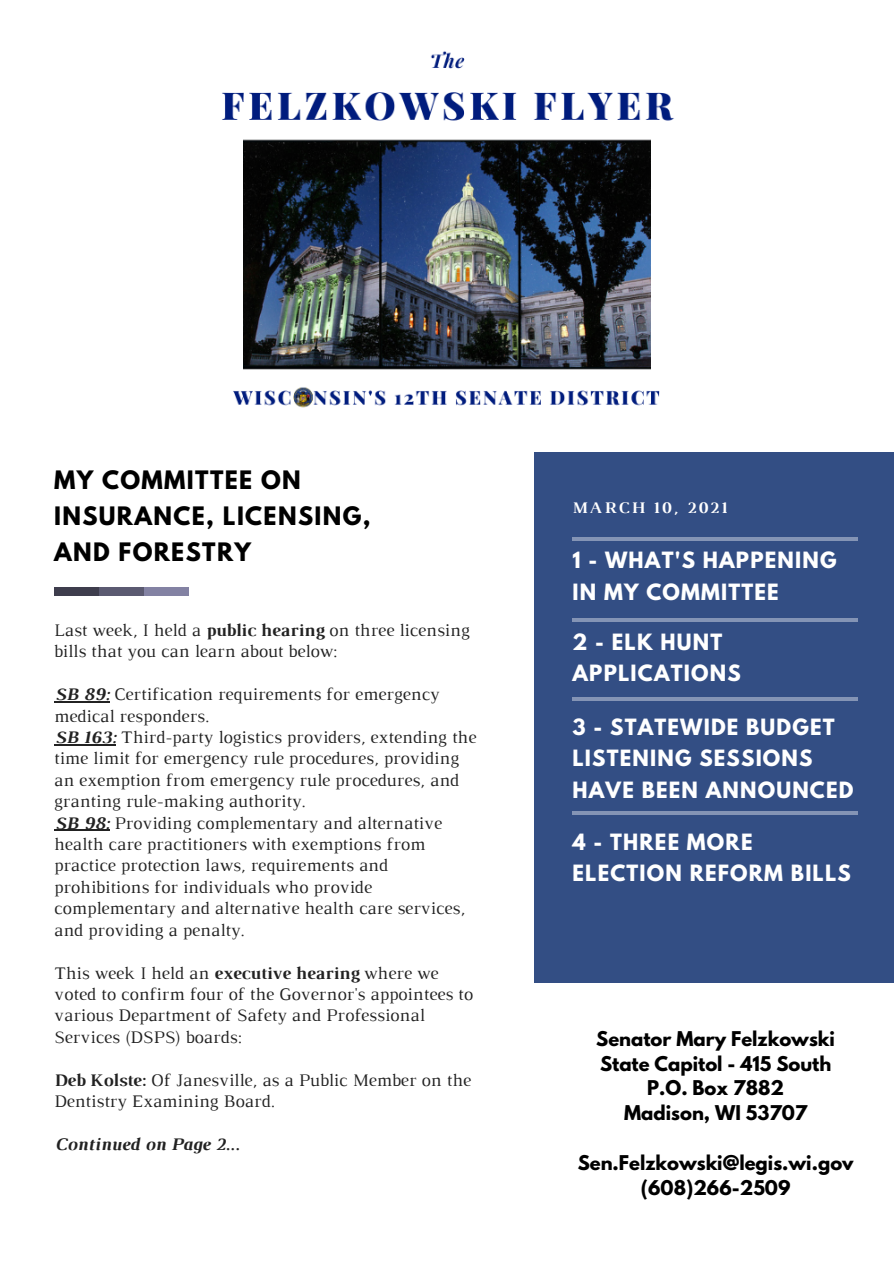
<style>
.page{position:relative;width:894px;height:1264px;background:#fff}
.page>*{position:absolute;margin:0;border:0;box-sizing:border-box;transform-origin:0 0}
.t1{font:700 22.5px/36px "League Spartan";letter-spacing:.06em;color:#000}
.t2{font:700 19.8px/31.5px "League Spartan";letter-spacing:.06em;color:#fff}
.t3{font:18px/21.5px "Luthier";color:#222}
.t4{font:700 18px "League Spartan";color:#000}
.t5{font:italic 700 18px "Luthier";color:#222}
.t6{font:700 16.5px "Luthier";letter-spacing:.14em;color:#fff}
.s1{font-weight:700}
.s2{font-weight:700;font-style:italic}
</style>
<div class="page">
<div style="left:533px;top:452px;width:360px;height:530px;background:#334e84"></div>
<hr style="left:54px;top:701px;width:55px;height:1px;background:#222">
<hr style="left:54px;top:744px;width:62px;height:1px;background:#222">
<hr style="left:54px;top:829px;width:55px;height:2px;background:#222">
<div style="left:54px;top:587px;width:44px;height:9px;background:#3e3d4d"></div>
<div style="left:99px;top:587px;width:44px;height:9px;background:#5b5a71"></div>
<div style="left:144px;top:587px;width:44px;height:9px;background:#8382a3"></div>
<hr style="left:572px;top:618px;width:285px;height:3px;background:#fff">
<hr style="left:572px;top:537px;width:285px;height:3px;background:#fff">
<img style="left:222px;top:51px;width:452px;height:357px">
<hr style="left:572px;top:697px;width:285px;height:3px;background:#fff">
<hr style="left:572px;top:811px;width:285px;height:3px;background:#fff">
<p class="t1" style="left:54px;top:465px;width:318px">MY COMMITTEE ON<br>INSURANCE, LICENSING,<br>AND FORESTRY</p>
<p class="t3" style="left:54px;top:621px;width:417px">Last week, I held a <span class="s1">public hearing</span> on three licensing bills that you can learn about below:</p>
<p class="t3" style="left:54px;top:685px;width:387px"><span class="s2">SB 89:</span> Certification requirements for emergency medical responders.</p>
<p class="t3" style="left:54px;top:727px;width:423px"><span class="s2">SB 163:</span> Third-party logistics providers, extending the time limit for emergency rule procedures, providing an exemption from emergency rule procedures, and granting rule-making authority.</p>
<p class="t3" style="left:54px;top:813px;width:412px"><span class="s2">SB 98:</span> Providing complementary and alternative health care practitioners with exemptions from practice protection laws, requirements and prohibitions for individuals who provide complementary and alternative health care services, and providing a penalty.</p>
<p class="t3" style="left:54px;top:963px;width:420px">This week I held an <span class="s1">executive hearing</span> where we voted to confirm four of the Governor's appointees to various Department of Safety and Professional Services (DSPS) boards:</p>
<p class="t3" style="left:54px;top:1070px;width:418px"><span class="s1">Deb Kolste:</span> Of Janesville, as a Public Member on the<br>Dentistry Examining Board.</p>
<p class="t5" style="left:54px;top:1137px;width:187px">Continued on Page 2...</p>
<p class="t6" style="left:572px;top:502px;width:156px">MARCH 10, 2021</p>
<p class="t2" style="left:572px;top:547px;width:265px">1 - WHAT'S HAPPENING<br>IN MY COMMITTEE</p>
<p class="t2" style="left:572px;top:628px;width:170px">2 - ELK HUNT<br>APPLICATIONS</p>
<p class="t2" style="left:572px;top:713px;width:282px">3 - STATEWIDE BUDGET<br>LISTENING SESSIONS<br>HAVE BEEN ANNOUNCED</p>
<p class="t2" style="left:572px;top:828px;width:280px">4 - THREE MORE<br>ELECTION REFORM BILLS</p>
<p class="t4" style="left:596px;top:1029px;width:240px">Senator Mary Felzkowski</p>
<p class="t4" style="left:600px;top:1054px;width:232px">State Capitol - 415 South</p>
<p class="t4" style="left:647px;top:1079px;width:138px">P.O. Box 7882</p>
<p class="t4" style="left:624px;top:1104px;width:185px">Madison, WI 53707</p>
<p class="t4" style="left:577px;top:1153px;width:277px">Sen.Felzkowski@legis.wi.gov</p>
<p class="t4" style="left:640px;top:1178px;width:151px">(608)266-2509</p>
</div>
